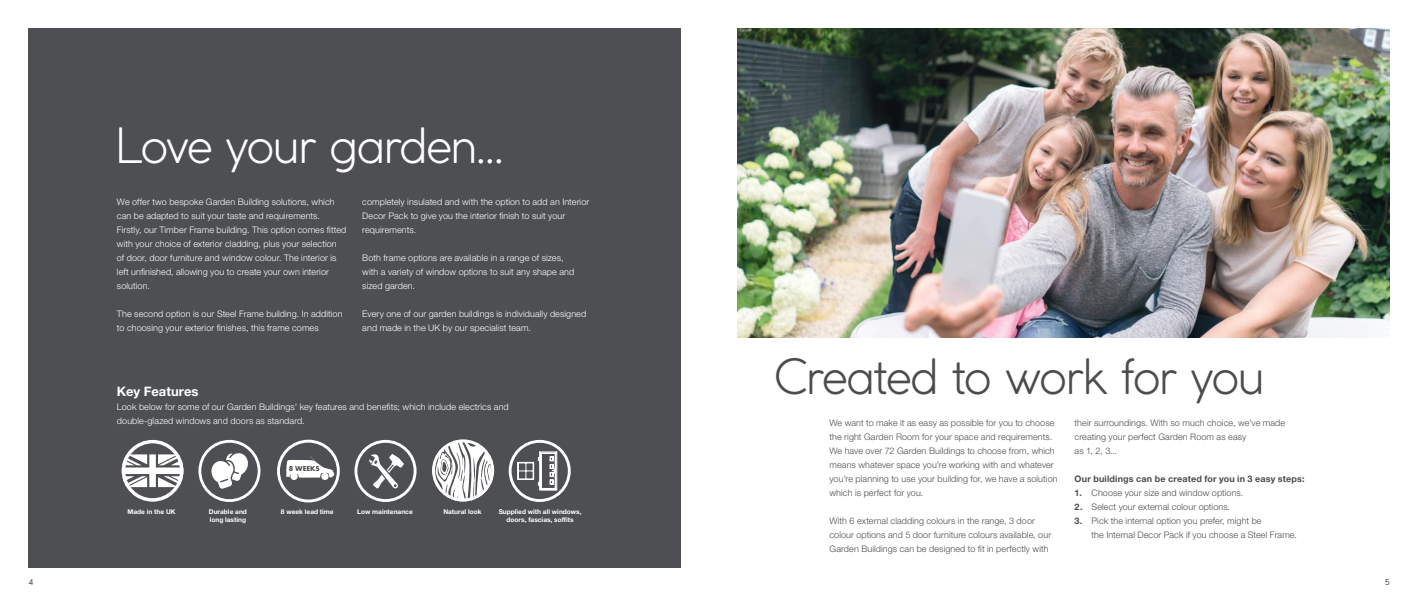
<style>
.page{position:relative;width:1418px;height:596px;background:#fff}
.page>*{position:absolute;margin:0;border:0;box-sizing:border-box;transform-origin:0 0}
.t1{font:300 48px "Coco Gothic";letter-spacing:-.04em;color:#4e4b4c}
.t2{font:300 48px "Coco Gothic";letter-spacing:-.04em;color:#fff}
.t3{font:700 13px "Helvetica Neue LT Std";letter-spacing:.005em;color:#fff}
.t4{font:300 9px/14px "Helvetica Neue LT Std";letter-spacing:.01em;color:#fff}
.t5{font:300 9px/14px "Helvetica Neue LT Std";letter-spacing:.01em;color:#4e4b4c}
.t6{font:700 9px "Helvetica Neue LT Std";letter-spacing:.02em;color:#4e4b4c}
.t7{font:8px "Coco Gothic";color:#4e4b4c}
.t8{font:7.5px "Futura Bld";color:#4e4f52}
.t9{font:700 6.6px/7.7px "Helvetica Neue LT Std";color:#fff;text-align:center}
.s1{font-weight:700}
</style>
<div class="page">
<div style="left:28px;top:28px;width:652px;height:539px;background:#4e4f52"></div>
<svg style="left:508px;top:439px;width:62px;height:62px"></svg>
<svg style="left:517px;top:450px;width:40px;height:40px"></svg>
<svg style="left:432px;top:439px;width:62px;height:62px"></svg>
<svg style="left:356px;top:441px;width:59px;height:59px"></svg>
<div style="left:354px;top:439px;width:62px;height:62px;border:3px solid #fff;border-radius:50%"></div>
<svg style="left:367px;top:453px;width:37px;height:36px"></svg>
<svg style="left:198px;top:439px;width:62px;height:62px"></svg>
<svg style="left:210px;top:452px;width:39px;height:36px"></svg>
<div style="left:277px;top:439px;width:63px;height:63px;border:3px solid #fff;border-radius:50%"></div>
<div style="left:290px;top:472px;width:8px;height:7px;background:#fff;border-radius:50%"></div>
<div style="left:321px;top:472px;width:7px;height:7px;background:#fff;border-radius:50%"></div>
<svg style="left:286px;top:456px;width:48px;height:22px"></svg>
<svg style="left:122px;top:443px;width:61px;height:58px"></svg>
<div style="left:122px;top:439px;width:61px;height:62px;border:3px solid #fff;border-radius:50%"></div>
<img style="left:737px;top:28px;width:652px;height:309px">
<h1 class="t2" style="left:116px;top:110px;width:392px">Love your garden...</h1>
<p class="t4" style="left:117px;top:194px;width:231px">We offer two bespoke Garden Building solutions, which can be adapted to suit your taste and requirements.<br>Firstly, our Timber Frame building. This option comes fitted with your choice of exterior cladding, plus your selection<br>of door, door furniture and window colour. The interior is left unfinished, allowing you to create your own interior solution.</p>
<p class="t4" style="left:117px;top:306px;width:227px">The second option is our Steel Frame building. In addition to choosing your exterior finishes, this frame comes</p>
<p class="t4" style="left:362px;top:194px;width:228px">completely insulated and with the option to add an Interior<br>Decor Pack to give you the interior finish to suit your requirements.</p>
<p class="t4" style="left:362px;top:250px;width:213px">Both frame options are available in a range of sizes, with a variety of window options to suit any shape and sized garden.</p>
<p class="t4" style="left:362px;top:306px;width:225px">Every one of our garden buildings is individually designed and made in the UK by our specialist team.</p>
<h2 class="t3" style="left:117px;top:382px;width:83px">Key Features</h2>
<p class="t4" style="left:117px;top:399px;width:393px">Look below for some of our Garden Buildings’ key features and benefits; which include electrics and double-glazed windows and doors as standard.</p>
<p class="t9" style="left:127px;top:507px;width:50px">Made in the UK</p>
<p class="t8" style="left:289px;top:463px;width:32px">8 WEEKS</p>
<p class="t9" style="left:209px;top:507px;width:40px">Durable and</p>
<p class="t9" style="left:281px;top:507px;width:54px">8 week lead time</p>
<p class="t9" style="left:357px;top:507px;width:57px">Low maintenance</p>
<p class="t9" style="left:443px;top:507px;width:40px">Natural look</p>
<p class="t9" style="left:210px;top:515px;width:38px">long lasting</p>
<p class="t9" style="left:498px;top:507px;width:84px">Supplied with all windows, doors, fascias, soffits</p>
<h1 class="t1" style="left:774px;top:341px;width:492px">Created to work for you</h1>
<p class="t5" style="left:829px;top:415px;width:229px">We want to make it as easy as possible for you to choose the right Garden Room for your space and requirements.<br>We have over 72 Garden Buildings to choose from, which means whatever space you’re working with and whatever you’re planning to use your building for, we have a solution which is perfect for you.</p>
<p class="t5" style="left:829px;top:513px;width:223px">With 6 external cladding colours in the range, 3 door colour options and 5 door furniture colours available, our<br>Garden Buildings can be designed to fit in perfectly with</p>
<p class="t5" style="left:1074px;top:415px;width:212px">their surroundings. With so much choice, we’ve made creating your perfect Garden Room as easy<br>as 1, 2, 3...</p>
<p class="t6" style="left:1074px;top:473px;width:231px">Our buildings can be created for you in 3 easy steps:</p>
<p class="t5" style="left:1074px;top:485px;width:170px"><span class="s1">1.</span> Choose your size and window options.</p>
<p class="t5" style="left:1074px;top:499px;width:157px"><span class="s1">2.</span> Select your external colour options.</p>
<p class="t5" style="left:1091px;top:513px;width:207px;text-indent:-17px"><span class="s1">3.</span> Pick the internal option you prefer, might be<br>the Internal Decor Pack if you choose a Steel Frame.</p>
<p class="t7" style="left:28px;top:575px;width:6px">4</p>
<p class="t7" style="left:1384px;top:575px;width:6px">5</p>
</div>
